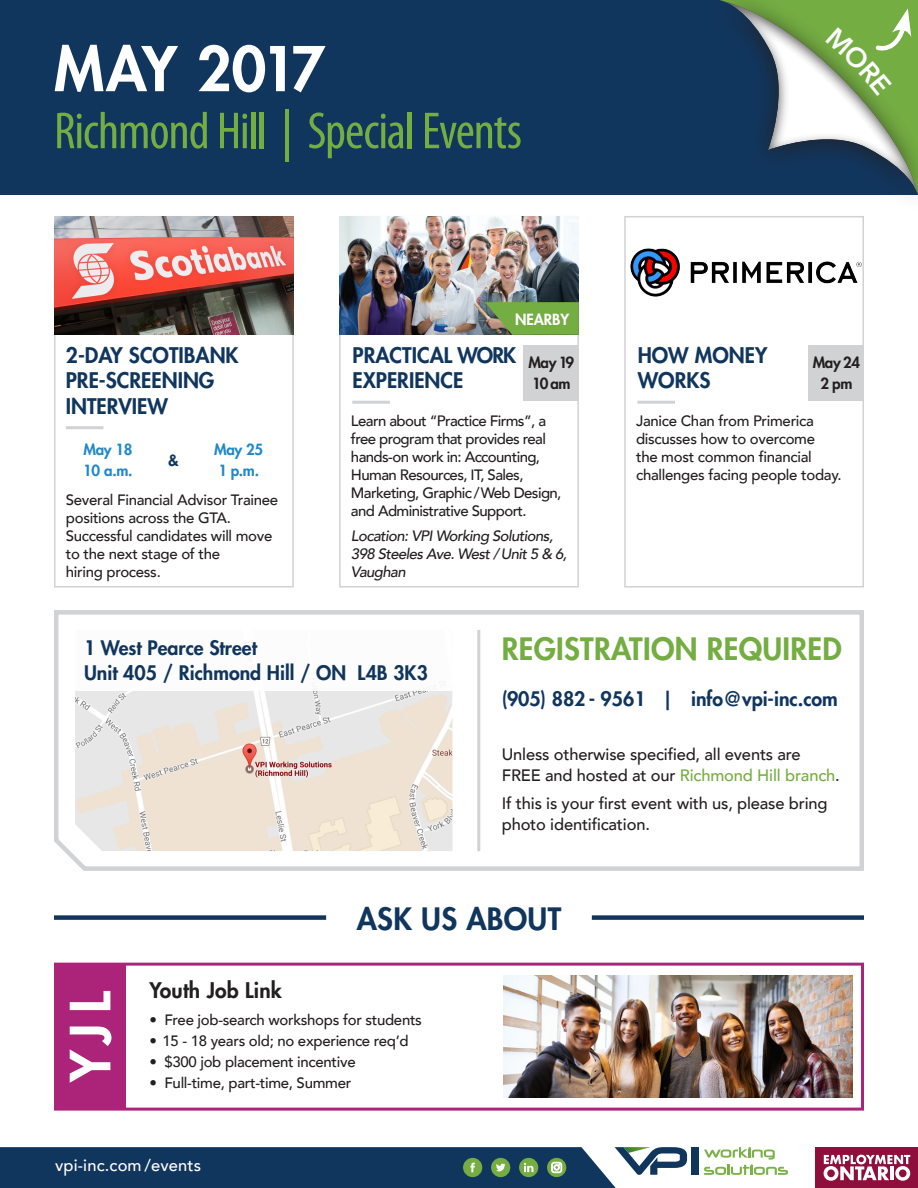
<style>
.page{position:relative;width:918px;height:1188px;background:#fff}
.page>*{position:absolute;margin:0;border:0;box-sizing:border-box;transform-origin:0 0}
.t1{font:800 60px "Futura Std";letter-spacing:-.08em;color:#fff}
.t2{font:800 54px "Futura Std";color:#fff}
.Headline{font:condensed 52.5px "Myriad Pro";letter-spacing:-.02em;color:#74ad42}
.t3{font:800 30px "Futura Std";letter-spacing:.01em;color:#74ad42}
.t4{font:800 30px "Futura Std";letter-spacing:.01em;color:#11365e}
.t5{font:800 21px "Futura Std";color:#11365e}
.t6{font:800 21px "Futura Std";letter-spacing:.01em;color:#231f20}
.t7{font:800 19.5px "Futura Std";color:#11365e}
.t8{font:500 16.5px/21px "Avenir";letter-spacing:-.01em;color:#231f20}
.t9{font:500 16.5px "Avenir";letter-spacing:.01em;color:#fff}
.t10{font:500 15px/18px "Avenir";letter-spacing:-.02em;color:#231f20}
.t11{font:500 15px/18px "Avenir";letter-spacing:-.04em;color:#231f20}
.t12{font:italic 500 15px/18px "Avenir";letter-spacing:-.04em;color:#231f20}
.t13{font:800 15px "Futura Std";letter-spacing:-.02em;color:#2088c9}
.t14{font:800 15px "Futura Std";letter-spacing:-.02em;color:#231f20}
.t15{font:800 15px "Futura Std";color:#fff}
.t16{font:800 15px "Futura Std";color:#11365e}
.s1{color:#74ad42}
</style>
<div class="page">
<div style="left:0;top:0;width:918px;height:195px;background:#11365e"></div>
<svg style="left:54px;top:610px;width:810px;height:261px"></svg>
<hr style="left:477px;top:630px;width:3px;height:221px;background:#d1d2d4">
<img style="left:75px;top:691px;width:378px;height:160px">
<div style="left:75px;top:630px;width:378px;height:61px;background:#fff"></div>
<div style="left:691px;top:1147px;width:7px;height:28px;background:#11365e"></div>
<svg style="left:704px;top:1147px;width:84px;height:28px"></svg>
<svg style="left:0;top:1147px;width:687px;height:41px;background:#2c4e6d"></svg>
<div style="left:816px;top:1147px;width:102px;height:41px;background:#8e0e3c"></div>
<svg style="left:824px;top:1155px;width:86px;height:26px"></svg>
<div style="left:339px;top:216px;width:240px;height:372px;border:2px solid #d1d2d4"></div>
<div style="left:624px;top:216px;width:240px;height:372px;border:2px solid #d1d2d4"></div>
<div style="left:54px;top:216px;width:240px;height:372px;border:2px solid #d1d2d4"></div>
<div style="left:524px;top:346px;width:55px;height:55px;background:#d1d2d4"></div>
<div style="left:809px;top:346px;width:55px;height:55px;background:#d1d2d4"></div>
<hr style="left:352px;top:401px;width:38px;height:3px;background:#d1d2d4">
<hr style="left:637px;top:401px;width:38px;height:3px;background:#d1d2d4">
<hr style="left:66px;top:426px;width:37px;height:3px;background:#d1d2d4">
<img style="left:339px;top:216px;width:240px;height:119px">
<img style="left:624px;top:233px;width:240px;height:84px">
<img style="left:54px;top:216px;width:240px;height:119px">
<div style="left:592px;top:915px;width:272px;height:5px;background:#11365e"></div>
<div style="left:54px;top:915px;width:272px;height:5px;background:#11365e"></div>
<svg style="left:54px;top:962px;width:810px;height:149px"></svg>
<img style="left:503px;top:976px;width:349px;height:122px">
<div style="left:57px;top:965px;width:68px;height:143px;background:#ac2479"></div>
<svg style="left:485px;top:302px;width:94px;height:33px;background:#73a247"></svg>
<svg style="left:720px;top:0;width:198px;height:194px"></svg>
<p class="t1" style="left:54px;top:31px;width:273px">MAY 2017</p>
<p class="Headline" style="left:54px;top:99px;width:469px">Richmond Hill | Special Events</p>
<p class="t5" style="left:66px;top:342px;width:174px">2-DAY SCOTIBANK</p>
<p class="t5" style="left:66px;top:367px;width:150px">PRE-SCREENING</p>
<p class="t5" style="left:66px;top:393px;width:104px">INTERVIEW</p>
<p class="t13" style="left:83px;top:440px;width:50px">May 18</p>
<p class="t13" style="left:83px;top:461px;width:51px">10 a.m.</p>
<p class="t16" style="left:168px;top:451px;width:12px">&amp;</p>
<p class="t13" style="left:214px;top:440px;width:50px">May 25</p>
<p class="t13" style="left:218px;top:461px;width:42px">1 p.m.</p>
<p class="t10" style="left:66px;top:490px;width:214px">Several Financial Advisor Trainee positions across the GTA.<br>Successful candidates will move to the next stage of the<br>hiring process.</p>
<p class="t15" style="left:515px;top:310px;width:56px">NEARBY</p>
<p class="t5" style="left:353px;top:342px;width:165px">PRACTICAL WORK</p>
<p class="t5" style="left:353px;top:367px;width:112px">EXPERIENCE</p>
<p class="t14" style="left:528px;top:353px;width:47px">May 19</p>
<p class="t14" style="left:532px;top:374px;width:40px">10 am</p>
<p class="t11" style="left:351px;top:411px;width:212px">Learn about “Practice Firms”, a free program that provides real hands-on work in: Accounting,<br>Human Resources, IT, Sales,<br>Marketing, Graphic /Web Design, and Administrative Support.</p>
<p class="t12" style="left:351px;top:527px;width:218px">Location: VPI Working Solutions,<br>398 Steeles Ave. West / Unit 5 &amp; 6,</p>
<p class="t12" style="left:351px;top:563px;width:56px">Vaughan</p>
<p class="t5" style="left:638px;top:342px;width:131px">HOW MONEY</p>
<p class="t5" style="left:638px;top:367px;width:74px">WORKS</p>
<p class="t14" style="left:813px;top:353px;width:49px">May 24</p>
<p class="t14" style="left:820px;top:374px;width:34px">2 pm</p>
<p class="t10" style="left:636px;top:411px;width:207px">Janice Chan from Primerica discusses how to overcome<br>the most common financial challenges facing people today.</p>
<p class="t7" style="left:84px;top:635px;width:175px">1 West Pearce Street</p>
<p class="t7" style="left:84px;top:661px;width:346px">Unit 405 / Richmond Hill / ON L4B 3K3</p>
<p class="t3" style="left:502px;top:630px;width:342px">REGISTRATION REQUIRED</p>
<p class="t7" style="left:502px;top:686px;width:338px">(905) 882 - 9561 | info@vpi-inc.com</p>
<p class="t8" style="left:502px;top:743px;width:339px">Unless otherwise specified, all events are<br>FREE and hosted at our <span class="s1">Richmond Hill branch</span>.</p>
<p class="t8" style="left:502px;top:792px;width:327px">If this is your first event with us, please bring photo identification.</p>
<p class="t2" style="left:56px;top:1082px;width:92px;rotate:-90deg">YJL</p>
<p class="t4" style="left:357px;top:900px;width:206px">ASK US ABOUT</p>
<p class="t6" style="left:149px;top:977px;width:134px">Youth Job Link</p>
<p class="t10" style="left:149px;top:1010px;width:274px">• Free job-search workshops for students</p>
<p class="t10" style="left:149px;top:1031px;width:261px">• 15 - 18 years old; no experience req’d</p>
<p class="t10" style="left:149px;top:1052px;width:208px">• $300 job placement incentive</p>
<p class="t10" style="left:149px;top:1073px;width:203px">• Full-time, part-time, Summer</p>
<p class="t9" style="left:55px;top:1151px;width:148px">vpi-inc.com /events</p>
</div>
